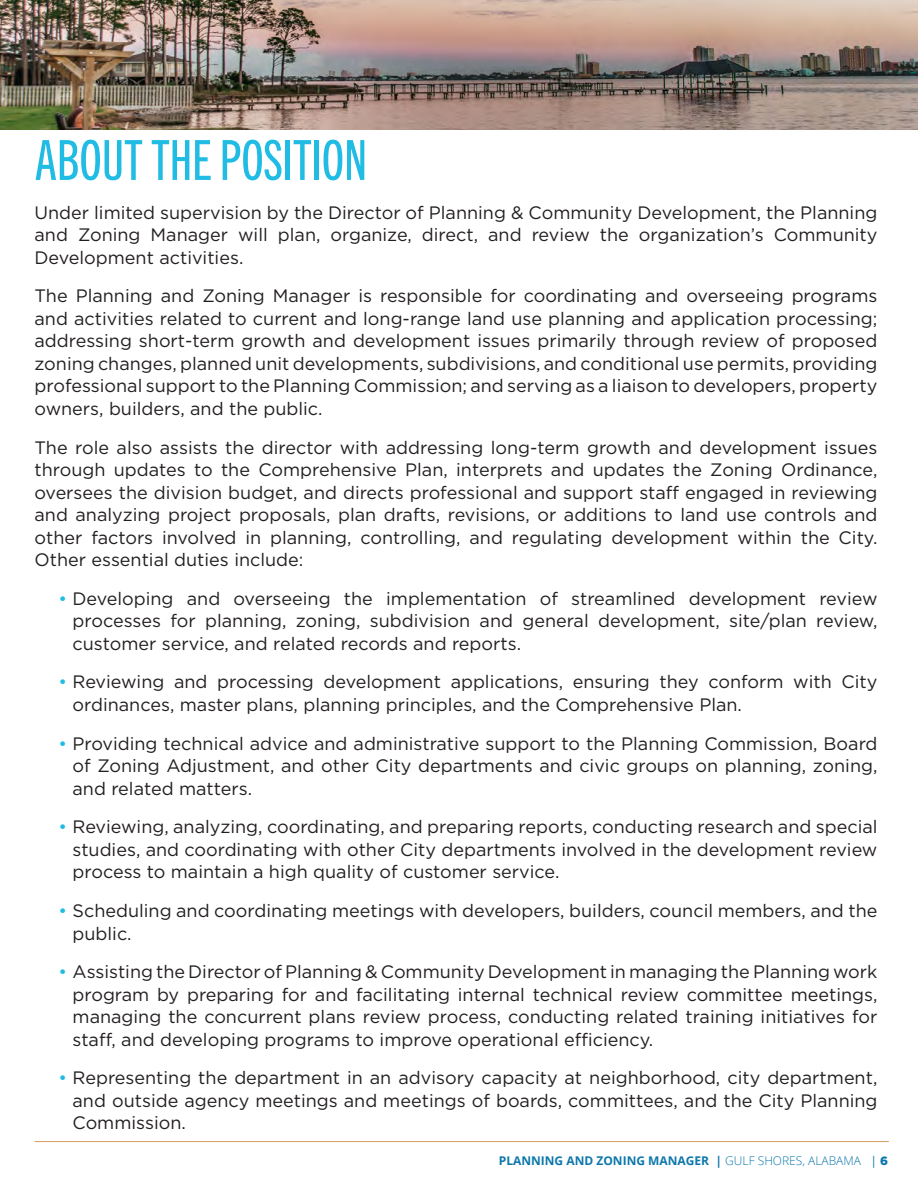
<style>
.page{position:relative;width:918px;height:1188px;background:#fff}
.page>*{position:absolute;margin:0;border:0;box-sizing:border-box;transform-origin:0 0}
.headers{font:55.5px "Trade Gothic Next LT Pro Cm";color:#20bce4}
.t1{font:18px/22.5px "Gotham";color:#231f20;text-align:justify}
.t2{font:700 12px "Open Sans";color:#0d77ac}
.s1{color:#20bce4}
.s2{font-weight:300}
.s3{font-weight:400}
.s4{font-family:"Gotham";font-weight:900}
</style>
<div class="page">
<hr style="left:35px;top:1141px;width:854px;height:1px;background:#d49e63">
<img style="left:0;top:0;width:918px;height:129px">
<p class="headers" style="left:35px;top:123px;width:334px">ABOUT THE POSITION</p>
<p class="t1" style="left:35px;top:201px;width:844px">Under limited supervision by the Director of Planning &amp; Community Development, the Planning and Zoning Manager will plan, organize, direct, and review the organization’s Community Development activities.</p>
<p class="t1" style="left:35px;top:284px;width:844px">The Planning and Zoning Manager is responsible for coordinating and overseeing programs and activities related to current and long-range land use planning and application processing; addressing short-term growth and development issues primarily through review of proposed zoning changes, planned unit developments, subdivisions, and conditional use permits, providing professional support to the Planning Commission; and serving as a liaison to developers, property owners, builders, and the public.</p>
<p class="t1" style="left:35px;top:436px;width:844px">The role also assists the director with addressing long-term growth and development issues through updates to the Comprehensive Plan, interprets and updates the Zoning Ordinance, oversees the division budget, and directs professional and support staff engaged in reviewing and analyzing project proposals, plan drafts, revisions, or additions to land use controls and other factors involved in planning, controlling, and regulating development within the City.<br>Other essential duties include:</p>
<p class="t1" style="left:73px;top:587px;width:806px;text-indent:-14px"><span class="s1">•</span> Developing and overseeing the implementation of streamlined development review processes for planning, zoning, subdivision and general development, site/plan review, customer service, and related records and reports.</p>
<p class="t1" style="left:73px;top:670px;width:806px;text-indent:-14px"><span class="s1">•</span> Reviewing and processing development applications, ensuring they conform with City ordinances, master plans, planning principles, and the Comprehensive Plan.</p>
<p class="t1" style="left:73px;top:732px;width:806px;text-indent:-14px"><span class="s1">•</span> Providing technical advice and administrative support to the Planning Commission, Board of Zoning Adjustment, and other City departments and civic groups on planning, zoning, and related matters.</p>
<p class="t1" style="left:73px;top:815px;width:806px;text-indent:-14px"><span class="s1">•</span> Reviewing, analyzing, coordinating, and preparing reports, conducting research and special studies, and coordinating with other City departments involved in the development review process to maintain a high quality of customer service.</p>
<p class="t1" style="left:73px;top:899px;width:806px;text-indent:-14px"><span class="s1">•</span> Scheduling and coordinating meetings with developers, builders, council members, and the public.</p>
<p class="t1" style="left:73px;top:960px;width:806px;text-indent:-14px"><span class="s1">•</span> Assisting the Director of Planning &amp; Community Development in managing the Planning work program by preparing for and facilitating internal technical review committee meetings, managing the concurrent plans review process, conducting related training initiatives for staff, and developing programs to improve operational efficiency.</p>
<p class="t1" style="left:73px;top:1066px;width:806px;text-indent:-14px"><span class="s1">•</span> Representing the department in an advisory capacity at neighborhood, city department, and outside agency meetings and meetings of boards, committees, and the City Planning Commission.</p>
<p class="t2" style="left:499px;top:1152px;width:391px">PLANNING AND ZONING MANAGER | <span class="s2">GULF SHORES, ALABAMA</span> <span class="s3">|</span> <span class="s4">6</span></p>
</div>
